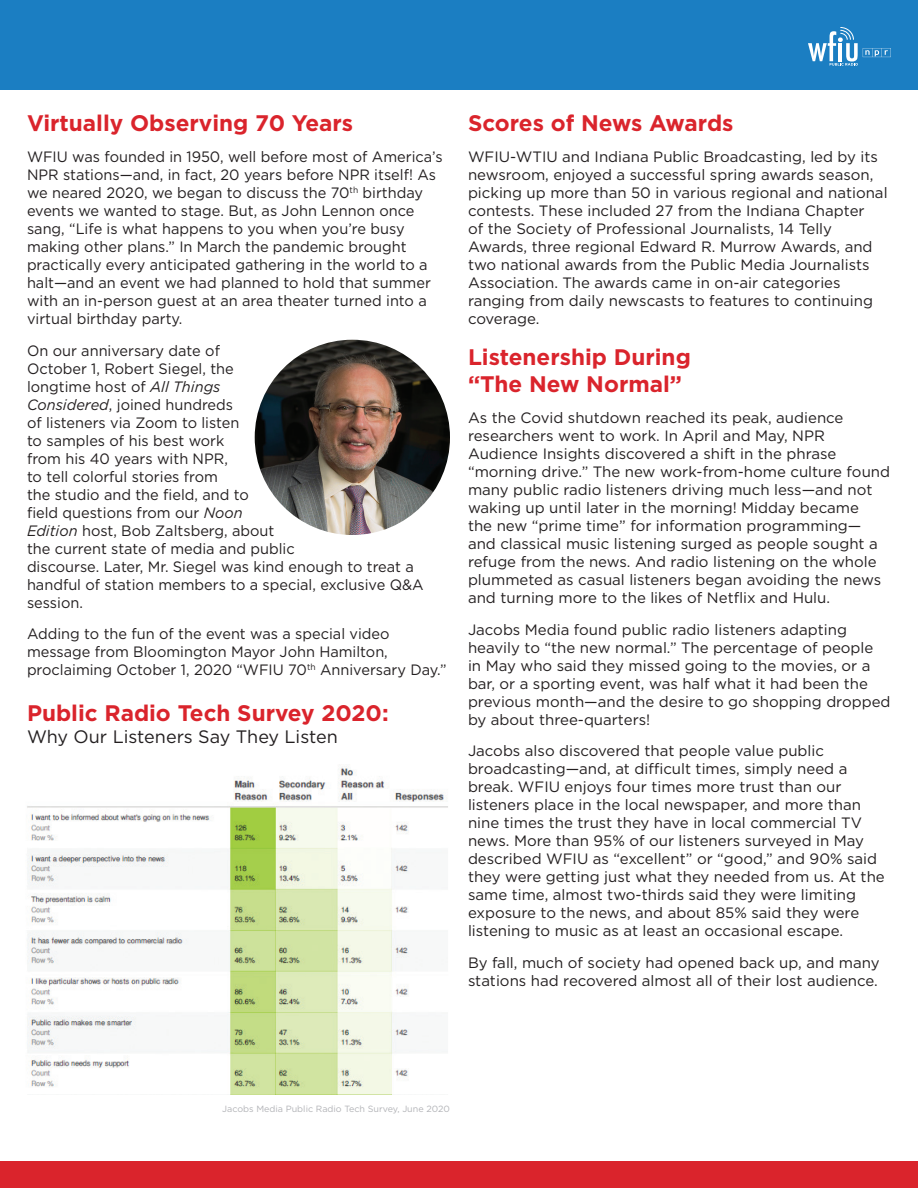
<style>
.page{position:relative;width:918px;height:1188px;background:#fff}
.page>*{position:absolute;margin:0;border:0;box-sizing:border-box;transform-origin:0 0}
.t1{font:700 22.5px/27px "Gotham";color:#da242c}
.t2{font:18px "Gotham";color:#231f20}
.t3{font:15px/18px "Gotham";color:#231f20}
.t4{font:9px "Gotham";color:#b2b3b7}
.s1{font-style:italic}
</style>
<div class="page">
<div style="left:0;top:0;width:918px;height:89px;background:#1b7ec2"></div>
<svg style="left:808px;top:27px;width:83px;height:39px"></svg>
<img style="left:27px;top:766px;width:421px;height:329px">
<div style="left:0;top:1161px;width:918px;height:27px;background:#da242c"></div>
<img style="left:255px;top:340px;width:195px;height:195px;border-radius:98px">
<p class="t1" style="left:27px;top:109px;width:328px">Virtually Observing 70 Years</p>
<p class="t3" style="left:27px;top:148px;width:417px">WFIU was founded in 1950, well before most of America’s NPR stations—and, in fact, 20 years before NPR itself! As we neared 2020, we began to discuss the 70<sup>th</sup> birthday events we wanted to stage. But, as John Lennon once sang, “Life is what happens to you when you’re busy making other plans.” In March the pandemic brought practically every anticipated gathering in the world to a halt—and an event we had planned to hold that summer with an in-person guest at an area theater turned into a virtual birthday party.</p>
<p class="t3" style="left:27px;top:341px;width:398px">On our anniversary date of<br>October 1, Robert Siegel, the<br>longtime host of <span class="s1">All Things<br>Considered</span>, joined hundreds<br>of listeners via Zoom to listen<br>to samples of his best work<br>from his 40 years with NPR,<br>to tell colorful stories from<br>the studio and the field, and to<br>field questions from our <span class="s1">Noon<br>Edition</span> host, Bob Zaltsberg, about<br>the current state of media and public<br>discourse. Later, Mr. Siegel was kind enough to treat a handful of station members to a special, exclusive Q&amp;A session.</p>
<p class="t3" style="left:27px;top:625px;width:421px">Adding to the fun of the event was a special video message from Bloomington Mayor John Hamilton, proclaiming October 1, 2020 “WFIU 70<sup>th</sup> Anniversary Day.”</p>
<p class="t1" style="left:27px;top:700px;width:363px">Public Radio Tech Survey 2020:</p>
<p class="t2" style="left:27px;top:725px;width:312px">Why Our Listeners Say They Listen</p>
<p class="t1" style="left:468px;top:109px;width:267px">Scores of News Awards</p>
<p class="t3" style="left:468px;top:148px;width:421px">WFIU-WTIU and Indiana Public Broadcasting, led by its newsroom, enjoyed a successful spring awards season, picking up more than 50 in various regional and national contests. These included 27 from the Indiana Chapter<br>of the Society of Professional Journalists, 14 Telly Awards, three regional Edward R. Murrow Awards, and two national awards from the Public Media Journalists Association. The awards came in on-air categories ranging from daily newscasts to features to continuing coverage.</p>
<p class="t1" style="left:468px;top:343px;width:224px">Listenership During “The New Normal”</p>
<p class="t3" style="left:468px;top:409px;width:424px">As the Covid shutdown reached its peak, audience researchers went to work. In April and May, NPR Audience Insights discovered a shift in the phrase “morning drive.” The new work-from-home culture found many public radio listeners driving much less—and not waking up until later in the morning! Midday became<br>the new “prime time” for information programming— and classical music listening surged as people sought a refuge from the news. And radio listening on the whole plummeted as casual listeners began avoiding the news and turning more to the likes of Netflix and Hulu.</p>
<p class="t3" style="left:468px;top:620px;width:424px">Jacobs Media found public radio listeners adapting heavily to “the new normal.” The percentage of people<br>in May who said they missed going to the movies, or a bar, or a sporting event, was half what it had been the previous month—and the desire to go shopping dropped by about three-quarters!</p>
<p class="t3" style="left:468px;top:742px;width:418px">Jacobs also discovered that people value public broadcasting—and, at difficult times, simply need a break. WFIU enjoys four times more trust than our listeners place in the local newspaper, and more than nine times the trust they have in local commercial TV news. More than 95% of our listeners surveyed in May described WFIU as “excellent” or “good,” and 90% said they were getting just what they needed from us. At the same time, almost two-thirds said they were limiting exposure to the news, and about 85% said they were listening to music as at least an occasional escape.</p>
<p class="t3" style="left:468px;top:953px;width:413px">By fall, much of society had opened back up, and many stations had recovered almost all of their lost audience.</p>
<p class="t4" style="left:222px;top:1103px;width:229px">Jacobs Media Public Radio Tech Survey, June 2020</p>
</div>
